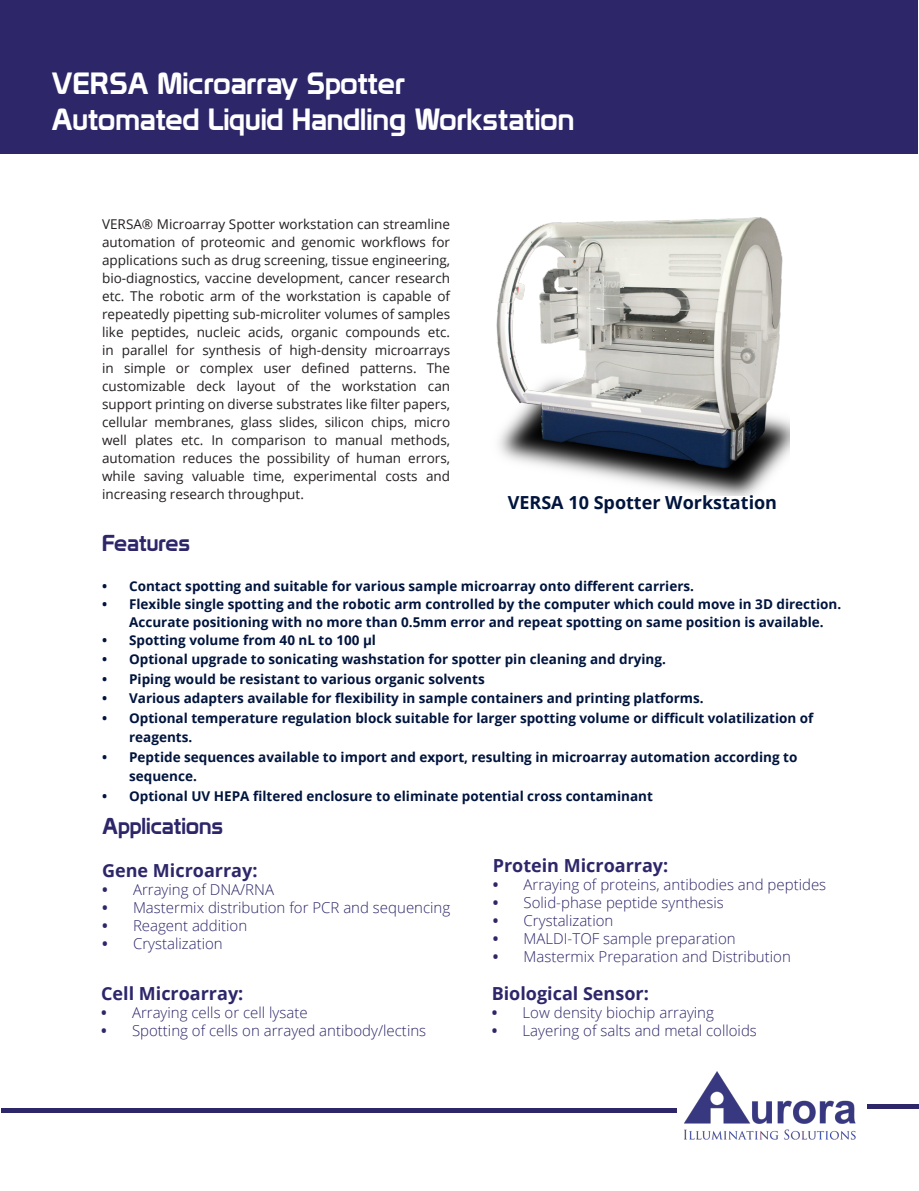
<style>
.page{position:relative;width:919px;height:1191px;background:#fff}
.page>*{position:absolute;margin:0;border:0;box-sizing:border-box;transform-origin:0 0}
.t1{font:30px "Prototype";color:#fff}
.t2{font:22.5px "Prototype";color:#2d276a}
.t3{font:700 18px "Open Sans";color:#2d276a}
.t4{font:700 18px "Open Sans";color:#01143d}
.t5{font:300 15px "Open Sans";color:#2d276a}
.t6{font:700 13.5px/19.5px "Open Sans";color:#01143d}
.t7{font:13.5px/18px "Open Sans";color:#231f20;text-align:justify}
.s1{font-weight:700}
</style>
<div class="page">
<img style="left:496px;top:218px;width:293px;height:277px">
<div style="left:1px;top:0;width:917px;height:153px;background:#2d276a"></div>
<div style="left:1px;top:1107px;width:675px;height:5px;background:#2d276a"></div>
<div style="left:867px;top:1104px;width:51px;height:5px;background:#2d276a"></div>
<img style="left:676px;top:1071px;width:180px;height:69px">
<p class="t1" style="left:52px;top:66px;width:355px">VERSA Microarray Spotter</p>
<p class="t1" style="left:52px;top:102px;width:524px">Automated Liquid Handling Workstation</p>
<p class="t7" style="left:102px;top:214px;width:349px">VERSA® Microarray Spotter workstation can streamline automation of proteomic and genomic workflows for applications such as drug screening, tissue engineering, bio-diagnostics, vaccine development, cancer research etc. The robotic arm of the workstation is capable of repeatedly pipetting sub-microliter volumes of samples like peptides, nucleic acids, organic compounds etc. in parallel for synthesis of high-density microarrays in simple or complex user defined patterns. The customizable deck layout of the workstation can support printing on diverse substrates like filter papers, cellular membranes, glass slides, silicon chips, micro well plates etc. In comparison to manual methods, automation reduces the possibility of human errors, while saving valuable time, experimental costs and increasing research throughput.</p>
<p class="t2" style="left:102px;top:529px;width:90px">Features</p>
<p class="t6" style="left:102px;top:576px;width:593px">• Contact spotting and suitable for various sample microarray onto different carriers.</p>
<p class="t6" style="left:129px;top:594px;width:713px;line-height:18px;text-indent:-27px">• Flexible single spotting and the robotic arm controlled by the computer which could move in 3D direction.<br>Accurate positioning with no more than 0.5mm error and repeat spotting on same position is available.</p>
<p class="t6" style="left:102px;top:630px;width:275px">• Spotting volume from 40 nL to 100 μl</p>
<p class="t6" style="left:102px;top:649px;width:565px">• Optional upgrade to sonicating washstation for spotter pin cleaning and drying.</p>
<p class="t6" style="left:102px;top:669px;width:384px">• Piping would be resistant to various organic solvents</p>
<p class="t6" style="left:102px;top:688px;width:603px">• Various adapters available for flexibility in sample containers and printing platforms.</p>
<p class="t6" style="left:129px;top:708px;width:685px;text-indent:-27px">• Optional temperature regulation block suitable for larger spotting volume or difficult volatilization of reagents.</p>
<p class="t6" style="left:129px;top:747px;width:669px;text-indent:-27px">• Peptide sequences available to import and export, resulting in microarray automation according to sequence.</p>
<p class="t6" style="left:102px;top:786px;width:552px">• Optional UV HEPA filtered enclosure to eliminate potential cross contaminant</p>
<p class="t4" style="left:507px;top:490px;width:271px">VERSA 10 Spotter Workstation</p>
<p class="t2" style="left:102px;top:812px;width:122px">Applications</p>
<p class="t3" style="left:102px;top:857px;width:157px">Gene Microarray:</p>
<p class="t5" style="left:102px;top:879px;width:173px"><span class="s1">•</span> Arraying of DNA/RNA</p>
<p class="t5" style="left:102px;top:897px;width:350px"><span class="s1">•</span> Mastermix distribution for PCR and sequencing</p>
<p class="t5" style="left:102px;top:915px;width:147px"><span class="s1">•</span> Reagent addition</p>
<p class="t5" style="left:102px;top:933px;width:122px"><span class="s1">•</span> Crystalization</p>
<p class="t3" style="left:101px;top:981px;width:144px">Cell Microarray:</p>
<p class="t5" style="left:101px;top:1002px;width:208px"><span class="s1">•</span> Arraying cells or cell lysate</p>
<p class="t5" style="left:101px;top:1020px;width:326px"><span class="s1">•</span> Spotting of cells on arrayed antibody/lectins</p>
<p class="t3" style="left:492px;top:853px;width:177px">Protein Microarray:</p>
<p class="t5" style="left:492px;top:874px;width:335px"><span class="s1">•</span> Arraying of proteins, antibodies and peptides</p>
<p class="t5" style="left:492px;top:892px;width:233px"><span class="s1">•</span> Solid-phase peptide synthesis</p>
<p class="t5" style="left:492px;top:910px;width:122px"><span class="s1">•</span> Crystalization</p>
<p class="t5" style="left:492px;top:928px;width:244px"><span class="s1">•</span> MALDI-TOF sample preparation</p>
<p class="t5" style="left:492px;top:946px;width:300px"><span class="s1">•</span> Mastermix Preparation and Distribution</p>
<p class="t3" style="left:491px;top:981px;width:159px">Biological Sensor:</p>
<p class="t5" style="left:491px;top:1002px;width:224px"><span class="s1">•</span> Low density biochip arraying</p>
<p class="t5" style="left:491px;top:1020px;width:267px"><span class="s1">•</span> Layering of salts and metal colloids</p>
</div>
